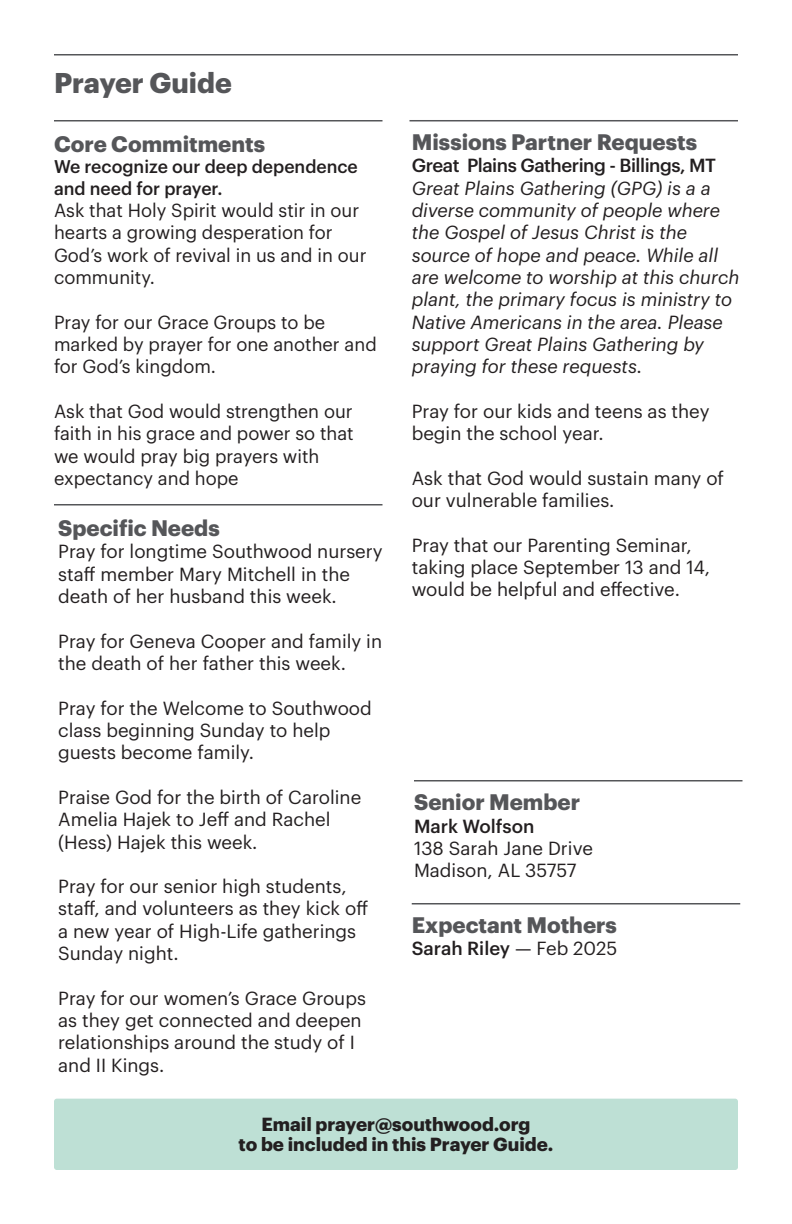
<style>
.page{position:relative;width:792px;height:1224px;background:#fff}
.page>*{position:absolute;margin:0;border:0;box-sizing:border-box;transform-origin:0 0}
.t1{font:700 28px "Graphik";color:#555659}
.t2{font:700 22px "Graphik";color:#555659}
.t3{font:18.6px/22.4px "Graphik";color:#231f20}
.t4{font:italic 18.6px/22.4px "Graphik";color:#231f20}
.t5{font:700 18.6px "Graphik";color:#231f20}
.t6{font:500 18.6px "Graphik";letter-spacing:-.025em;color:#231f20}
.t7{font:500 18.6px "Graphik";color:#231f20}
.t8{font:500 18px/21.6px "Graphik";color:#231f20}
.s1{font-weight:400}
</style>
<div class="page">
<hr style="left:54px;top:54px;width:684px;height:2px;background:#555659">
<hr style="left:410px;top:120px;width:328px;height:1px;background:#555659">
<hr style="left:54px;top:504px;width:328px;height:2px;background:#555659">
<hr style="left:414px;top:780px;width:328px;height:2px;background:#555659">
<hr style="left:412px;top:903px;width:328px;height:1px;background:#555659">
<hr style="left:54px;top:120px;width:328px;height:2px;background:#555659">
<div style="left:54px;top:1099px;width:684px;height:71px;background:#bee0d5;border-radius:3px"></div>
<p class="t1" style="left:54px;top:61px;width:179px">Prayer Guide</p>
<p class="t2" style="left:54px;top:127px;width:213px">Core Commitments</p>
<p class="t8" style="left:54px;top:154px;width:305px">We recognize our deep dependence and need for prayer.</p>
<p class="t3" style="left:54px;top:198px;width:314px">Ask that Holy Spirit would stir in our hearts a growing desperation for<br>God’s work of revival in us and in our community.</p>
<p class="t3" style="left:54px;top:309px;width:324px">Pray for our Grace Groups to be marked by prayer for one another and for God’s kingdom.</p>
<p class="t3" style="left:54px;top:399px;width:301px">Ask that God would strengthen our faith in his grace and power so that we would pray big prayers with expectancy and hope</p>
<p class="t2" style="left:58px;top:511px;width:163px">Specific Needs</p>
<p class="t3" style="left:58px;top:539px;width:326px">Pray for longtime Southwood nursery staff member Mary Mitchell in the death of her husband this week.</p>
<p class="t3" style="left:58px;top:628px;width:325px">Pray for Geneva Cooper and family in the death of her father this week.</p>
<p class="t3" style="left:58px;top:695px;width:315px">Pray for the Welcome to Southwood class beginning Sunday to help guests become family.</p>
<p class="t3" style="left:58px;top:784px;width:305px">Praise God for the birth of Caroline<br>Amelia Hajek to Jeff and Rachel (Hess) Hajek this week.</p>
<p class="t3" style="left:58px;top:874px;width:311px">Pray for our senior high students, staff, and volunteers as they kick off a new year of High-Life gatherings<br>Sunday night.</p>
<p class="t3" style="left:58px;top:985px;width:309px">Pray for our women’s Grace Groups as they get connected and deepen relationships around the study of I and II Kings.</p>
<p class="t2" style="left:412px;top:125px;width:287px">Missions Partner Requests</p>
<p class="t6" style="left:412px;top:151px;width:306px">Great Plains Gathering - Billings, MT</p>
<p class="t4" style="left:412px;top:175px;width:329px">Great Plains Gathering (GPG) is a a diverse community of people where the Gospel of Jesus Christ is the source of hope and peace. While all are welcome to worship at this church plant, the primary focus is ministry to Native Americans in the area. Please support Great Plains Gathering by praying for these requests.</p>
<p class="t3" style="left:412px;top:398px;width:299px">Pray for our kids and teens as they begin the school year.</p>
<p class="t3" style="left:412px;top:465px;width:314px">Ask that God would sustain many of our vulnerable families.</p>
<p class="t3" style="left:412px;top:532px;width:300px">Pray that our Parenting Seminar, taking place September 13 and 14, would be helpful and effective.</p>
<p class="t2" style="left:414px;top:785px;width:168px">Senior Member</p>
<p class="t7" style="left:414px;top:812px;width:122px">Mark Wolfson</p>
<p class="t3" style="left:414px;top:836px;width:180px">138 Sarah Jane Drive</p>
<p class="t3" style="left:414px;top:858px;width:164px">Madison, AL 35757</p>
<p class="t2" style="left:412px;top:908px;width:207px">Expectant Mothers</p>
<p class="t7" style="left:412px;top:934px;width:207px">Sarah Riley <span class="s1">— Feb 2025</span></p>
<p class="t5" style="left:261px;top:1110px;width:271px">Email prayer@southwood.org</p>
<p class="t5" style="left:239px;top:1130px;width:316px">to be included in this Prayer Guide.</p>
</div>
